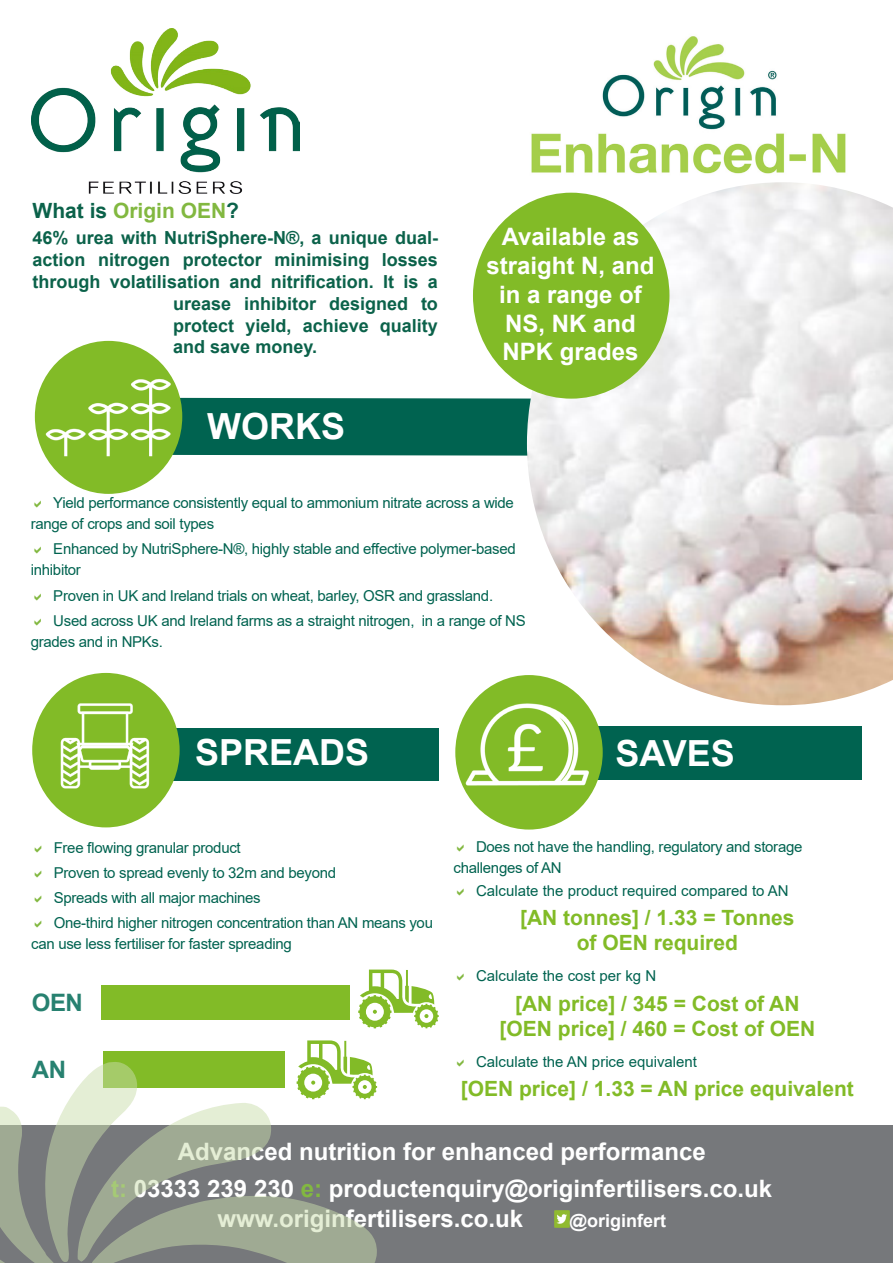
<style>
.page{position:relative;width:893px;height:1263px;background:#fff}
.page>*{position:absolute;margin:0;border:0;box-sizing:border-box;transform-origin:0 0}
.t1{font:700 36px "Arial";color:#fff}
.t2{font:700 24px/28.8px "Arial";color:#fff;text-align:center}
.t3{font:700 24px "Arial";color:#278170}
.t4{font:700 21px "Arial";color:#82bb27}
.t5{font:700 21px "Arial";color:#82b840}
.Body{font:700 18px/21.6px "Arial";color:#0b624a;text-align:justify}
.t6{font:700 18px "Arial";color:#fff}
.Body-2{font:15px/21px "Arial";letter-spacing:-.02em;color:#006350}
.Body-3{font:15px "Arial";color:#006350}
.s1{color:#0b624a}
.s2{color:#82b840}
</style>
<div class="page">
<img style="left:531px;top:36px;width:315px;height:138px">
<div style="left:465px;top:726px;width:397px;height:53px;background:#006350"></div>
<div style="left:40px;top:729px;width:399px;height:52px;background:#006350"></div>
<div style="left:206px;top:398px;width:321px;height:58px;background:#006350"></div>
<div style="left:32px;top:673px;width:148px;height:154px;background:#82bb27;border-radius:50%"></div>
<img style="left:32px;top:689px;width:146px;height:139px">
<div style="left:35px;top:341px;width:147px;height:153px;background:#82bb27;border-radius:50%"></div>
<img style="left:34px;top:340px;width:172px;height:136px">
<div style="left:0;top:1126px;width:893px;height:137px;background:#76787b"></div>
<img style="left:555px;top:1210px;width:14px;height:17px">
<img style="left:527px;top:182px;width:366px;height:523px">
<img style="left:32px;top:28px;width:267px;height:166px">
<img style="left:455px;top:675px;width:148px;height:154px">
<div style="left:102px;top:985px;width:248px;height:34px;background:#82bb27"></div>
<svg style="left:358px;top:969px;width:81px;height:59px"></svg>
<svg style="left:0;top:1040px;width:377px;height:223px"></svg>
<div style="left:473px;top:193px;width:196px;height:206px;background:#82bb27;border-radius:50%"></div>
<p class="t5" style="left:33px;top:196px;width:208px"><span class="s1">What is</span> Origin OEN<span class="s1">?</span></p>
<p class="Body" style="left:33px;top:227px;width:407px">46% urea with NutriSphere-N®, a unique dual&shy;action nitrogen protector minimising losses through volatilisation and nitrification. It is a</p>
<p class="Body" style="left:173px;top:293px;width:266px">urease inhibitor designed to protect yield, achieve quality and save money.</p>
<p class="t1" style="left:207px;top:401px;width:139px">WORKS</p>
<p class="t2" style="left:487px;top:222px;width:170px">Available as straight N, and in a range of<br>NS, NK and<br>NPK grades</p>
<p class="Body-2" style="left:31px;top:492px;width:485px;text-indent:22px">Yield performance consistently equal to ammonium nitrate across a wide range of crops and soil types</p>
<p class="Body-2" style="left:31px;top:538px;width:486px;text-indent:22px">Enhanced by NutriSphere-N®, highly stable and effective polymer-based inhibitor</p>
<p class="Body-2" style="left:53px;top:585px;width:441px">Proven in UK and Ireland trials on wheat, barley, OSR and grassland.</p>
<p class="Body-2" style="left:31px;top:610px;width:496px;text-indent:22px">Used across UK and Ireland farms as a straight nitrogen, in a range of NS grades and in NPKs.</p>
<p class="t1" style="left:195px;top:727px;width:176px">SPREADS</p>
<p class="t1" style="left:616px;top:727px;width:121px">SAVES</p>
<p class="Body-2" style="left:54px;top:837px;width:188px">Free flowing granular product</p>
<p class="Body-2" style="left:54px;top:862px;width:284px">Proven to spread evenly to 32m and beyond</p>
<p class="Body-2" style="left:54px;top:887px;width:208px">Spreads with all major machines</p>
<p class="Body-2" style="left:31px;top:912px;width:403px;text-indent:22px">One-third higher nitrogen concentration than AN means you can use less fertiliser for faster spreading</p>
<p class="t3" style="left:32px;top:986px;width:53px">OEN</p>
<p class="t3" style="left:32px;top:1053px;width:36px">AN</p>
<p class="Body-2" style="left:454px;top:836px;width:350px;text-indent:22px">Does not have the handling, regulatory and storage challenges of AN</p>
<p class="Body-3" style="left:476px;top:880px;width:314px">Calculate the product required compared to AN</p>
<p class="t4" style="left:520px;top:903px;width:276px">[AN tonnes] / 1.33 = Tonnes</p>
<p class="t4" style="left:577px;top:928px;width:163px">of OEN required</p>
<p class="Body-3" style="left:476px;top:965px;width:182px">Calculate the cost per kg N</p>
<p class="t4" style="left:515px;top:988px;width:286px">[AN price] / 345 = Cost of AN</p>
<p class="t4" style="left:499px;top:1013px;width:317px">[OEN price] / 460 = Cost of OEN</p>
<p class="Body-3" style="left:476px;top:1051px;width:222px">Calculate the AN price equivalent</p>
<p class="t4" style="left:461px;top:1074px;width:395px">[OEN price] / 1.33 = AN price equivalent</p>
<p class="t2" style="left:178px;top:1138px;width:530px">Advanced nutrition for enhanced performance</p>
<p class="t2" style="left:111px;top:1174px;width:662px"><span class="s2">t:</span> 03333 239 230 <span class="s2">e:</span> productenquiry@originfertilisers.co.uk</p>
<p class="t2" style="left:217px;top:1205px;width:307px">www.originfertilisers.co.uk</p>
<p class="t6" style="left:569px;top:1208px;width:98px">@originfert</p>
</div>
